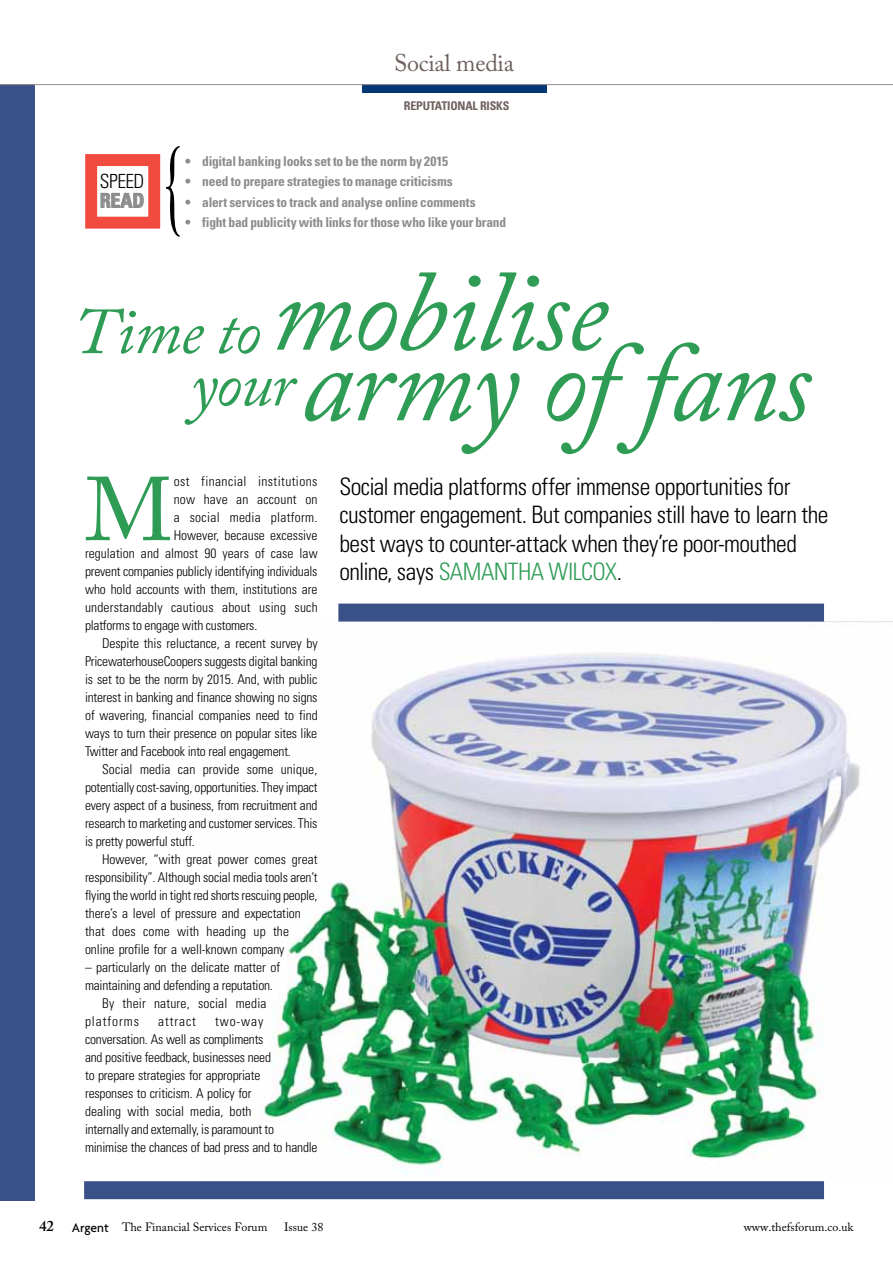
<style>
.page{position:relative;width:893px;height:1263px;background:#fff}
.page>*{position:absolute;margin:0;border:0;box-sizing:border-box;transform-origin:0 0}
.t1{font:italic 114.45px "Adobe Caslon Pro";letter-spacing:-.015em;color:#2e9c55}
.t2{font:italic 113.7px "Adobe Caslon Pro";letter-spacing:-.015em;color:#2e9c55}
.t3{font:89.4px "Adobe Caslon Pro";color:#2e9c55}
.t4{font:300 condensed 24px/28.5px "Univers";letter-spacing:-.025em;color:#000}
.t5{font:24px "Adobe Caslon Pro";letter-spacing:-.01em;color:#6e615e}
.t6{font:300 condensed 19.5px "Univers";color:#000}
.t7{font:700 condensed 19.5px "Univers";color:#8a8c8e}
.t8{font:300 condensed 13.5px/18px "Univers";letter-spacing:-.015em;color:#000}
.t9{font:700 condensed 13.5px "Univers";letter-spacing:-.015em;color:#8a8c8e}
.t10{font:300 condensed 13.5px "Univers";letter-spacing:.015em;color:#000}
.t11{font:300 condensed 13.5px "Univers";letter-spacing:.01em;color:#000}
.t12{font:300 condensed 13.5px "Univers";letter-spacing:.005em;color:#000}
.t13{font:300 condensed 13.5px "Univers";letter-spacing:.03em;color:#000}
.t14{font:300 condensed 13.5px "Univers";letter-spacing:.025em;color:#000}
.t15{font:300 condensed 13.5px "Univers";letter-spacing:.07em;color:#000}
.t16{font:12px "Adobe Caslon Pro";color:#000}
.t17{font:700 condensed 12px "Univers";letter-spacing:-.015em;color:#6e615e}
.s1{font-size:65.1px}
.s2{color:#2e9c55}
.s3{font-weight:600;font-size:15px}
.s4{font-family:"Agenda";font-weight:500;font-size:13.5px}
</style>
<div class="page">
<div style="left:0;top:85px;width:34px;height:1116px;background:#395188"></div>
<svg style="left:362px;top:85px;width:185px;height:7px"></svg>
<hr style="left:0;top:84px;width:893px;height:1px;background:#988e8b">
<img style="left:262px;top:621px;width:631px;height:554px">
<div style="left:84px;top:1181px;width:740px;height:18px;background:#395188"></div>
<svg style="left:85px;top:154px;width:75px;height:75px"></svg>
<svg style="left:166px;top:146px;width:14px;height:91px"></svg>
<div style="left:338px;top:603px;width:486px;height:18px;background:#395188"></div>
<h3 class="t6" style="left:100px;top:169px;width:46px">speed</h3>
<h3 class="t7" style="left:100px;top:189px;width:46px">read</h3>
<h3 class="t5" style="left:394px;top:49px;width:121px">Social media</h3>
<p class="t17" style="left:404px;top:98px;width:107px">REPUTATIONAL RISKS</p>
<p class="t9" style="left:185px;top:153px;width:264px">• digital banking looks set to be the norm by 2015</p>
<p class="t9" style="left:185px;top:173px;width:269px">• need to prepare strategies to manage criticisms</p>
<p class="t9" style="left:185px;top:194px;width:292px">• alert services to track and analyse online comments</p>
<p class="t9" style="left:185px;top:214px;width:322px">• fight bad publicity with links for those who like your brand</p>
<h1 class="t1" style="left:73px;top:243px;width:535px"><span class="s1">Time to</span> mobilise</h1>
<h2 class="t2" style="left:191px;top:315px;width:622px"><span class="s1">your</span>army of fans</h2>
<h3 class="t3" style="left:85px;top:457px;width:89px">M</h3>
<p class="t13" style="left:174px;top:473px;width:145px">ost financial institutions</p>
<p class="t10" style="left:174px;top:491px;width:145px">now have an account on</p>
<p class="t14" style="left:174px;top:509px;width:145px">a social media platform.</p>
<p class="t8" style="left:174px;top:526px;width:145px">However, because excessive</p>
<p class="t12" style="left:85px;top:545px;width:234px">regulation and almost 90 years of case law</p>
<p class="t8" style="left:85px;top:562px;width:234px">prevent companies publicly identifying individuals</p>
<p class="t8" style="left:85px;top:580px;width:234px">who hold accounts with them, institutions are</p>
<p class="t10" style="left:85px;top:599px;width:234px">understandably cautious about using such</p>
<p class="t8" style="left:85px;top:616px;width:174px">platforms to engage with customers.</p>
<p class="t8" style="left:102px;top:634px;width:217px">Despite this reluctance, a recent survey by</p>
<p class="t8" style="left:85px;top:652px;width:234px">PricewaterhouseCoopers suggests digital banking</p>
<p class="t8" style="left:85px;top:670px;width:234px">is set to be the norm by 2015. And, with public</p>
<p class="t8" style="left:85px;top:688px;width:234px">interest in banking and finance showing no signs</p>
<p class="t8" style="left:85px;top:706px;width:234px">of wavering, financial companies need to find</p>
<p class="t8" style="left:85px;top:724px;width:234px">ways to turn their presence on popular sites like</p>
<p class="t8" style="left:85px;top:742px;width:207px">Twitter and Facebook into real engagement.</p>
<p class="t11" style="left:102px;top:761px;width:217px">Social media can provide some unique,</p>
<p class="t8" style="left:85px;top:778px;width:234px">potentially cost-saving, opportunities. They impact</p>
<p class="t8" style="left:85px;top:796px;width:234px">every aspect of a business, from recruitment and</p>
<p class="t8" style="left:85px;top:814px;width:234px">research to marketing and customer services. This</p>
<p class="t8" style="left:85px;top:832px;width:111px">is pretty powerful stuff.</p>
<p class="t8" style="left:102px;top:850px;width:217px">However, “with great power comes great</p>
<p class="t8" style="left:85px;top:868px;width:234px">responsibility”. Although social media tools aren’t</p>
<p class="t8" style="left:85px;top:886px;width:234px">flying the world in tight red shorts rescuing people,</p>
<p class="t8" style="left:85px;top:904px;width:217px">there’s a level of pressure and expectation</p>
<p class="t11" style="left:85px;top:923px;width:205px">that does come with heading up the</p>
<p class="t8" style="left:85px;top:940px;width:201px">online profile for a well-known company</p>
<p class="t8" style="left:85px;top:958px;width:197px">– particularly on the delicate matter of</p>
<p class="t8" style="left:85px;top:976px;width:189px">maintaining and defending a reputation.</p>
<p class="t10" style="left:102px;top:995px;width:166px">By their nature, social media</p>
<p class="t15" style="left:85px;top:1013px;width:55px">platforms</p>
<p class="t8" style="left:158px;top:1012px;width:39px">attract</p>
<p class="t8" style="left:85px;top:1012px;width:234px;text-indent:130px">two-way conversation. As well as compliments<br>and positive feedback, businesses need<br>to prepare strategies for appropriate<br>responses to criticism. A policy for<br>dealing with social media, both<br>internally and externally, is paramount to minimise the chances of bad press and to handle</p>
<h3 class="t4" style="left:339px;top:472px;width:491px">Social media platforms offer immense opportunities for customer engagement. But companies still have to learn the best ways to counter-attack when they’re poor-mouthed online, says <span class="s2">SAMANTHA WILCOX</span>.</h3>
<p class="t16" style="left:39px;top:1220px;width:230px"><span class="s3">42</span> <span class="s4">Argent</span> The Financial Services Forum</p>
<p class="t16" style="left:284px;top:1220px;width:41px">Issue 38</p>
<p class="t16" style="left:744px;top:1220px;width:111px">www.thefsforum.co.uk</p>
</div>
